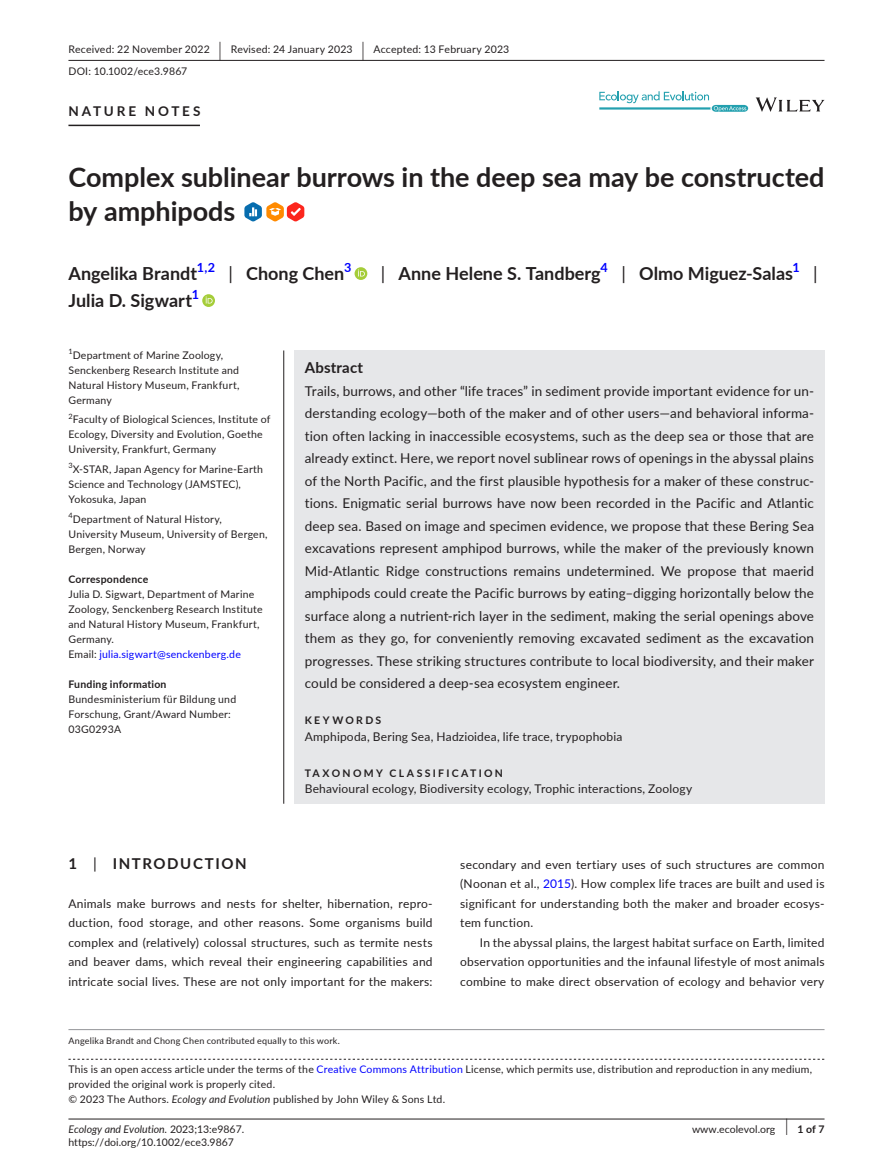
<style>
.page{position:relative;width:893px;height:1174px;background:#fff}
.page>*{position:absolute;margin:0;border:0;box-sizing:border-box;transform-origin:0 0}
.t1{font:700 27px/34.5px "Lato";color:#231f20}
.t2{font:700 18px "Lato";color:#231f20}
.t3{font:18px "Lato";color:#231f20}
.t4{font:700 15px "Lato";letter-spacing:.1em;color:#231f20}
.t5{font:700 15px "Lato";letter-spacing:.015em;color:#231f20}
.t6{font:13.5px/22.5px "Lato";letter-spacing:.01em;color:#231f20;text-align:justify}
.t7{font:700 13.5px "Lato";letter-spacing:.21em;color:#231f20}
.t8{font:700 12.6px "Lato";color:#00f}
.t9{font:12px/19.5px "Lato";letter-spacing:.015em;color:#231f20;text-align:justify}
.t10{font:10.5px/15px "Lato";letter-spacing:.02em;color:#231f20}
.t11{font:10.5px "Lato";color:#231f20}
.t12{font:700 10.5px "Lato";letter-spacing:.025em;color:#231f20}
.t13{font:italic 10.5px "Lato";color:#231f20}
.t14{font:700 10.5px "Lato";letter-spacing:.22em;color:#231f20}
.t15{font:9px "Lato";letter-spacing:.025em;color:#231f20}
.t16{font:7.35px "Lato";color:#231f20}
.s1{font-size:19.65px}
.s2{font-weight:400}
.s3{color:#00f}
.s4{font-style:italic}
.s5{font-style:normal}
.s6{font-weight:400;font-size:17.4px}
</style>
<div class="page">
<hr style="left:68px;top:1118px;width:756px;height:1px;background:#231f20">
<svg style="left:756px;top:97px;width:68px;height:15px"></svg>
<svg style="left:599px;top:91px;width:149px;height:21px"></svg>
<hr style="left:68px;top:60px;width:756px;height:1px;background:#231f20">
<hr style="left:68px;top:125px;width:132px;height:1px;background:#231f20">
<svg style="left:244px;top:202px;width:60px;height:19px"></svg>
<svg style="left:355px;top:267px;width:12px;height:13px"></svg>
<svg style="left:358px;top:269px;width:7px;height:7px"></svg>
<svg style="left:202px;top:294px;width:13px;height:13px"></svg>
<svg style="left:206px;top:296px;width:7px;height:7px"></svg>
<svg style="left:68px;top:1058px;width:756px;height:1px"></svg>
<hr style="left:68px;top:1029px;width:756px;height:1px;background:#939598">
<div style="left:294px;top:350px;width:530px;height:453px;background:#e6e7e9"></div>
<hr style="left:283px;top:350px;width:1px;height:453px;background:#231f20">
<p class="t10" style="left:68px;top:38px;width:442px;line-height:21.8px">Received: 22 November 2022 <span class="s1">|</span> Revised: 24 January 2023 <span class="s1">|</span> Accepted: 13 February 2023<br>DOI: 10.1002/ece3.9867</p>
<p class="t7" style="left:68px;top:101px;width:133px">NATURE NOTES</p>
<h1 class="t1" style="left:68px;top:159px;width:757px">Complex sublinear burrows in the deep sea may be constructed by amphipods</h1>
<h2 class="t2" style="left:68px;top:260px;width:130px">Angelika Brandt</h2>
<p class="t8" style="left:197px;top:258px;width:20px">1,2</p>
<h2 class="t2" style="left:229px;top:260px;width:117px"><span class="s2">|</span> Chong Chen</h2>
<p class="t8" style="left:344px;top:258px;width:9px">3</p>
<h2 class="t2" style="left:381px;top:260px;width:221px"><span class="s2">|</span> Anne Helene S. Tandberg</h2>
<p class="t8" style="left:601px;top:258px;width:9px">4</p>
<h2 class="t2" style="left:621px;top:260px;width:173px"><span class="s2">|</span> Olmo Miguez-Salas</h2>
<p class="t8" style="left:792px;top:258px;width:9px">1</p>
<h2 class="t3" style="left:813px;top:260px;width:6px">|</h2>
<h2 class="t2" style="left:68px;top:287px;width:125px">Julia D. Sigwart</h2>
<p class="t8" style="left:192px;top:285px;width:9px">1</p>
<p class="t16" style="left:68px;top:346px;width:6px">1</p>
<p class="t10" style="left:68px;top:347px;width:173px;text-indent:4px">Department of Marine Zoology,<br>Senckenberg Research Institute and<br>Natural History Museum, Frankfurt,<br>Germany</p>
<p class="t10" style="left:68px;top:412px;width:204px"><sup>2</sup>Faculty of Biological Sciences, Institute of<br>Ecology, Diversity and Evolution, Goethe<br>University, Frankfurt, Germany</p>
<p class="t10" style="left:68px;top:461px;width:196px"><sup>3</sup>X-STAR, Japan Agency for Marine-Earth<br>Science and Technology (JAMSTEC),<br>Yokosuka, Japan</p>
<p class="t10" style="left:68px;top:511px;width:201px"><sup>4</sup>Department of Natural History,<br>University Museum, University of Bergen,<br>Bergen, Norway</p>
<p class="t12" style="left:68px;top:571px;width:81px">Correspondence</p>
<p class="t10" style="left:68px;top:586px;width:196px">Julia D. Sigwart, Department of Marine Zoology, Senckenberg Research Institute and Natural History Museum, Frankfurt, Germany.<br>Email: <span class="s3">julia.sigwart@senckenberg.de</span></p>
<p class="t12" style="left:68px;top:676px;width:100px">Funding information</p>
<p class="t10" style="left:68px;top:691px;width:169px">Bundesministerium für Bildung und<br>Forschung, Grant/Award Number:<br>03G0293A</p>
<p class="t5" style="left:305px;top:356px;width:60px">Abstract</p>
<p class="t6" style="left:305px;top:379px;width:511px">Trails, burrows, and other “life traces” in sediment provide important evidence for un&shy;derstanding ecology—both of the maker and of other users—and behavioral informa&shy;tion often lacking in inaccessible ecosystems, such as the deep sea or those that are already extinct. Here, we report novel sublinear rows of openings in the abyssal plains of the North Pacific, and the first plausible hypothesis for a maker of these construc&shy;tions. Enigmatic serial burrows have now been recorded in the Pacific and Atlantic deep sea. Based on image and specimen evidence, we propose that these Bering Sea excavations represent amphipod burrows, while the maker of the previously known Mid-Atlantic Ridge constructions remains undetermined. We propose that maerid amphipods could create the Pacific burrows by eating–digging horizontally below the surface along a nutrient-rich layer in the sediment, making the serial openings above them as they go, for conveniently removing excavated sediment as the excavation progresses. These striking structures contribute to local biodiversity, and their maker could be considered a deep-sea ecosystem engineer.</p>
<p class="t14" style="left:305px;top:712px;width:78px">KEYWORDS</p>
<p class="t9" style="left:305px;top:726px;width:319px">Amphipoda, Bering Sea, Hadzioidea, life trace, trypophobia</p>
<p class="t14" style="left:305px;top:765px;width:200px">TAXONOMY CLASSIFICATION</p>
<p class="t9" style="left:305px;top:778px;width:389px">Behavioural ecology, Biodiversity ecology, Trophic interactions, Zoology</p>
<p class="t4" style="left:68px;top:852px;width:180px">1 <span class="s2">|</span> INTRODUCTION</p>
<p class="t9" style="left:68px;top:893px;width:366px">Animals make burrows and nests for shelter, hibernation, repro&shy;duction, food storage, and other reasons. Some organisms build complex and (relatively) colossal structures, such as termite nests and beaver dams, which reveal their engineering capabilities and intricate social lives. These are not only important for the makers:</p>
<p class="t15" style="left:68px;top:1033px;width:273px">Angelika Brandt and Chong Chen contributed equally to this work.</p>
<p class="t9" style="left:460px;top:854px;width:366px">secondary and even tertiary uses of such structures are common (Noonan et al., <span class="s3">2015</span>). How complex life traces are built and used is significant for understanding both the maker and broader ecosys&shy;tem function.</p>
<p class="t9" style="left:460px;top:932px;width:366px;text-indent:20px">In the abyssal plains, the largest habitat surface on Earth, limited observation opportunities and the infaunal lifestyle of most animals combine to make direct observation of ecology and behavior very</p>
<p class="t10" style="left:68px;top:1061px;width:745px">This is an open access article under the terms of the <span class="s3">Creative Commons Attribution</span> License, which permits use, distribution and reproduction in any medium, provided the original work is properly cited.<br>© 2023 The Authors. <span class="s4">Ecology and Evolution</span> published by John Wiley &amp; Sons Ltd.</p>
<p class="t13" style="left:68px;top:1121px;width:177px">Ecology and Evolution. <span class="s5">2023;13:e9867.</span></p>
<p class="t12" style="left:786px;top:1121px;width:40px"><span class="s6">|</span> 1 of 7</p>
<p class="t11" style="left:68px;top:1135px;width:167px">https://doi.org/10.1002/ece3.9867</p>
<p class="t11" style="left:692px;top:1121px;width:85px">www.ecolevol.org</p>
</div>
